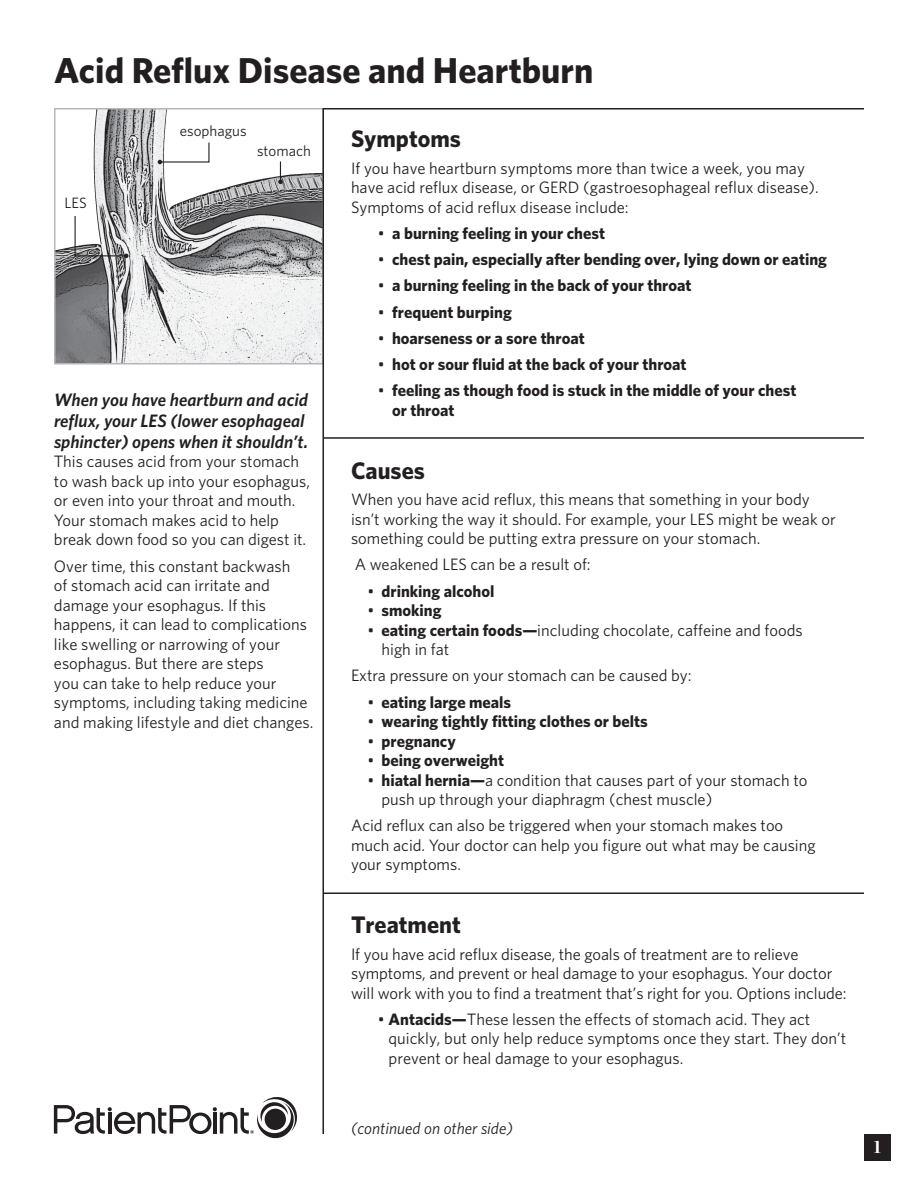
<style>
.page{position:relative;width:918px;height:1188px;background:#fff}
.page>*{position:absolute;margin:0;border:0;box-sizing:border-box;transform-origin:0 0}
.t1{font:700 36px "Whitney";color:#231f20}
.t2{font:700 24px "Whitney";color:#231f20}
.t3{font:italic 600 18px/21px "Whitney";color:#231f20}
.t4{font:700 18px "Chronicle Display";color:#fff}
.t5{font:16.5px/19.5px "Whitney";color:#231f20}
.t6{font:700 16.5px/19.5px "Whitney";color:#231f20}
.t7{font:italic 16.5px "Whitney";color:#231f20}
.t8{font:15px "Whitney";color:#231f20}
.s1{font-weight:400}
.s2{font-weight:700}
</style>
<div class="page">
<img style="left:57px;top:111px;width:264px;height:250px">
<div style="left:54px;top:108px;width:270px;height:256px;border:2px solid #b6b7bb"></div>
<hr style="left:323px;top:108px;width:541px;height:2px;background:#231f20">
<hr style="left:322px;top:108px;width:2px;height:1026px;background:#231f20">
<hr style="left:323px;top:437px;width:541px;height:2px;background:#231f20">
<hr style="left:323px;top:892px;width:541px;height:2px;background:#231f20">
<div style="left:864px;top:1134px;width:27px;height:27px;background:#231f20"></div>
<svg style="left:54px;top:1097px;width:243px;height:41px"></svg>
<svg style="left:158px;top:141px;width:52px;height:23px"></svg>
<svg style="left:74px;top:215px;width:55px;height:43px"></svg>
<svg style="left:278px;top:161px;width:5px;height:23px"></svg>
<h1 class="t1" style="left:54px;top:46px;width:541px">Acid Reflux Disease and Heartburn</h1>
<p class="t8" style="left:64px;top:192px;width:24px">LES</p>
<p class="t8" style="left:180px;top:121px;width:68px">esophagus</p>
<p class="t8" style="left:257px;top:140px;width:55px">stomach</p>
<p class="t3" style="left:54px;top:389px;width:256px">When you have heartburn and acid reflux, your LES (lower esophageal sphincter) opens when it shouldn’t.</p>
<p class="t5" style="left:54px;top:452px;width:257px">This causes acid from your stomach to wash back up into your esophagus, or even into your throat and mouth.<br>Your stomach makes acid to help break down food so you can digest it.</p>
<p class="t5" style="left:54px;top:556px;width:261px">Over time, this constant backwash<br>of stomach acid can irritate and damage your esophagus. If this happens, it can lead to complications like swelling or narrowing of your esophagus. But there are steps<br>you can take to help reduce your symptoms, including taking medicine and making lifestyle and diet changes.</p>
<h2 class="t2" style="left:351px;top:123px;width:111px">Symptoms</h2>
<p class="t5" style="left:351px;top:158px;width:469px">If you have heartburn symptoms more than twice a week, you may have acid reflux disease, or GERD (gastroesophageal reflux disease).<br>Symptoms of acid reflux disease include:</p>
<p class="t6" style="left:378px;top:223px;width:229px"><span class="s1">•</span> a burning feeling in your chest</p>
<p class="t6" style="left:378px;top:249px;width:451px"><span class="s1">•</span> chest pain, especially after bending over, lying down or eating</p>
<p class="t6" style="left:378px;top:276px;width:315px"><span class="s1">•</span> a burning feeling in the back of your throat</p>
<p class="t6" style="left:378px;top:302px;width:135px"><span class="s1">•</span> frequent burping</p>
<p class="t6" style="left:378px;top:328px;width:208px"><span class="s1">•</span> hoarseness or a sore throat</p>
<p class="t6" style="left:378px;top:354px;width:310px"><span class="s1">•</span> hot or sour fluid at the back of your throat</p>
<p class="t6" style="left:392px;top:381px;width:406px;text-indent:-14px"><span class="s1">•</span> feeling as though food is stuck in the middle of your chest or throat</p>
<h2 class="t2" style="left:351px;top:455px;width:75px">Causes</h2>
<p class="t5" style="left:351px;top:489px;width:486px">When you have acid reflux, this means that something in your body isn’t working the way it should. For example, your LES might be weak or something could be putting extra pressure on your stomach.</p>
<p class="t5" style="left:355px;top:555px;width:237px">A weakened LES can be a result of:</p>
<p class="t6" style="left:368px;top:581px;width:128px"><span class="s1">•</span> drinking alcohol</p>
<p class="t6" style="left:368px;top:600px;width:76px"><span class="s1">•</span> smoking</p>
<p class="t5" style="left:382px;top:620px;width:423px;text-indent:-14px">• <span class="s2">eating certain foods—</span>including chocolate, caffeine and foods high in fat</p>
<p class="t5" style="left:351px;top:666px;width:342px">Extra pressure on your stomach can be caused by:</p>
<p class="t6" style="left:368px;top:692px;width:145px"><span class="s1">•</span> eating large meals</p>
<p class="t6" style="left:368px;top:711px;width:282px"><span class="s1">•</span> wearing tightly fitting clothes or belts</p>
<p class="t6" style="left:368px;top:731px;width:90px"><span class="s1">•</span> pregnancy</p>
<p class="t6" style="left:368px;top:750px;width:138px"><span class="s1">•</span> being overweight</p>
<p class="t5" style="left:382px;top:770px;width:427px;text-indent:-14px">• <span class="s2">hiatal hernia—</span>a condition that causes part of your stomach to push up through your diaphragm (chest muscle)</p>
<p class="t5" style="left:351px;top:816px;width:466px">Acid reflux can also be triggered when your stomach makes too much acid. Your doctor can help you figure out what may be causing your symptoms.</p>
<h2 class="t2" style="left:351px;top:909px;width:111px">Treatment</h2>
<p class="t5" style="left:351px;top:944px;width:497px">If you have acid reflux disease, the goals of treatment are to relieve symptoms, and prevent or heal damage to your esophagus. Your doctor will work with you to find a treatment that’s right for you. Options include:</p>
<p class="t5" style="left:389px;top:1009px;width:459px;text-indent:-11px">• <span class="s2">Antacids—</span>These lessen the effects of stomach acid. They act quickly, but only help reduce symptoms once they start. They don’t prevent or heal damage to your esophagus.</p>
<p class="t7" style="left:351px;top:1117px;width:163px">(continued on other side)</p>
<p class="t4" style="left:874px;top:1132px;width:9px">1</p>
</div>
